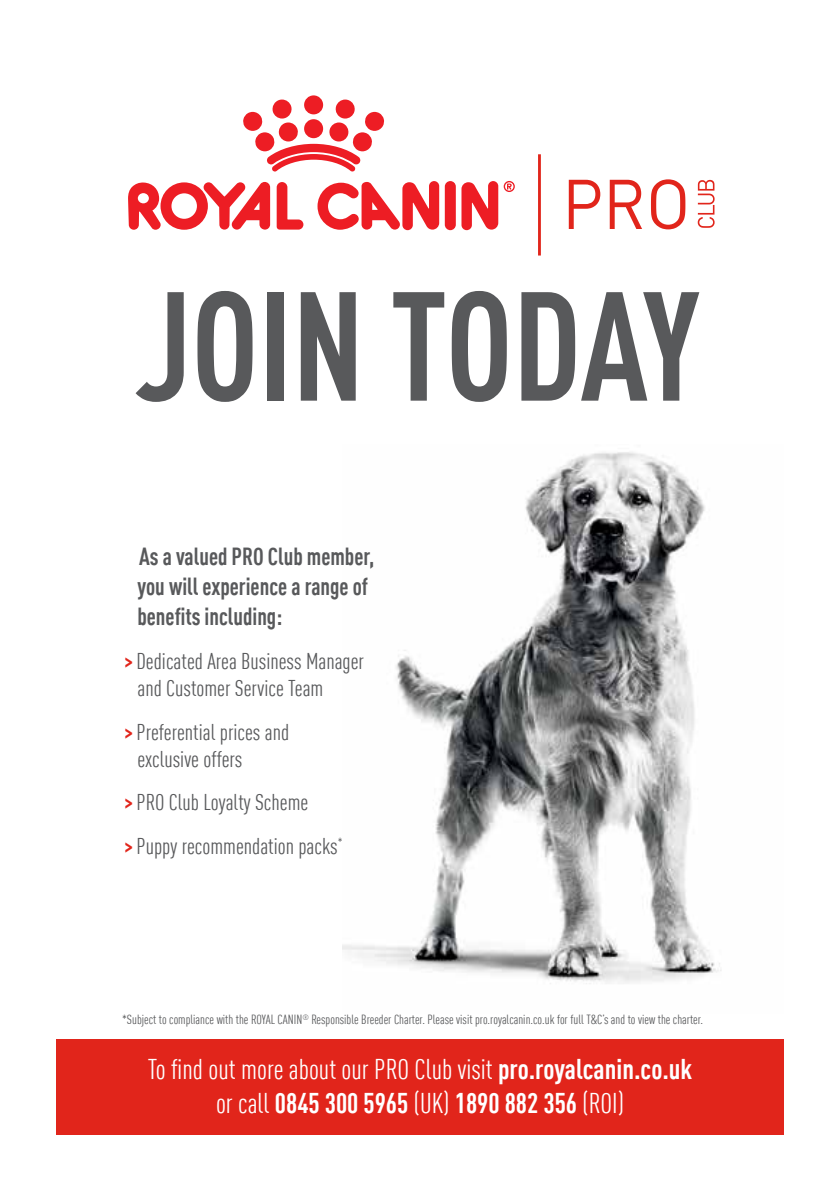
<style>
.page{position:relative;width:840px;height:1191px;background:#fff}
.page>*{position:absolute;margin:0;border:0;box-sizing:border-box;transform-origin:0 0}
.t1{font:700 condensed 152.4px "DINOT";color:#58595b;scale:.95 1}
.t2{font:condensed 28px/33.6px "DINOT";color:#fff;text-align:center}
.t3{font:700 condensed 24.2px/29.8px "DINOT";color:#58595b;scale:.95 1}
.t4{font:condensed 22.4px/26.8px "DINOT";color:#58595b}
.t5{font:condensed 13px "DINOT";color:#58595b}
.s1{font-weight:700;color:#e1251b}
.s2{font-weight:700}
</style>
<div class="page">
<img style="left:342px;top:452px;width:380px;height:532px">
<div style="left:57px;top:1038px;width:725px;height:96px;background:#e1251b"></div>
<hr style="left:537px;top:154px;width:3px;height:101px;background:#e1251b">
<svg style="left:568px;top:179px;width:117px;height:50px"></svg>
<svg style="left:697px;top:180px;width:17px;height:48px"></svg>
<div style="left:444px;top:181px;width:11px;height:49px;background:#ed1d24;border-radius:5px"></div>
<svg style="left:276px;top:182px;width:27px;height:48px"></svg>
<svg style="left:317px;top:181px;width:122px;height:49px"></svg>
<svg style="left:128px;top:182px;width:142px;height:48px"></svg>
<svg style="left:461px;top:181px;width:53px;height:49px"></svg>
<svg style="left:304px;top:95px;width:19px;height:19px"></svg>
<svg style="left:243px;top:100px;width:141px;height:72px"></svg>
<h1 class="t1" style="left:135px;top:254px;width:595px">JOIN TODAY</h1>
<p class="t3" style="left:137px;top:541px;width:251px">As a valued PRO Club member, you will experience a range of benefits including:</p>
<p class="t4" style="left:137px;top:647px;width:228px;text-indent:-13px"><span class="s1">&gt;</span> Dedicated Area Business Manager and Customer Service Team</p>
<p class="t4" style="left:137px;top:718px;width:153px;text-indent:-13px"><span class="s1">&gt;</span> Preferential prices and exclusive offers</p>
<p class="t4" style="left:125px;top:780px;width:219px;line-height:43.8px"><span class="s1">&gt;</span> PRO Club Loyalty Scheme<br><span class="s1">&gt;</span> Puppy recommendation packs<sup>*</sup></p>
<p class="t5" style="left:122px;top:1011px;width:582px">*Subject to compliance with the ROYAL CANIN<sup>®</sup> Responsible Breeder Charter. Please visit pro.royalcanin.co.uk for full T&amp;C’s and to view the charter.</p>
<p class="t2" style="left:148px;top:1052px;width:545px">To find out more about our PRO Club visit <span class="s2">pro.royalcanin.co.uk </span>or call <span class="s2">0845 300 5965</span> (UK) <span class="s2">1890 882 356</span> (ROI)</p>
</div>
